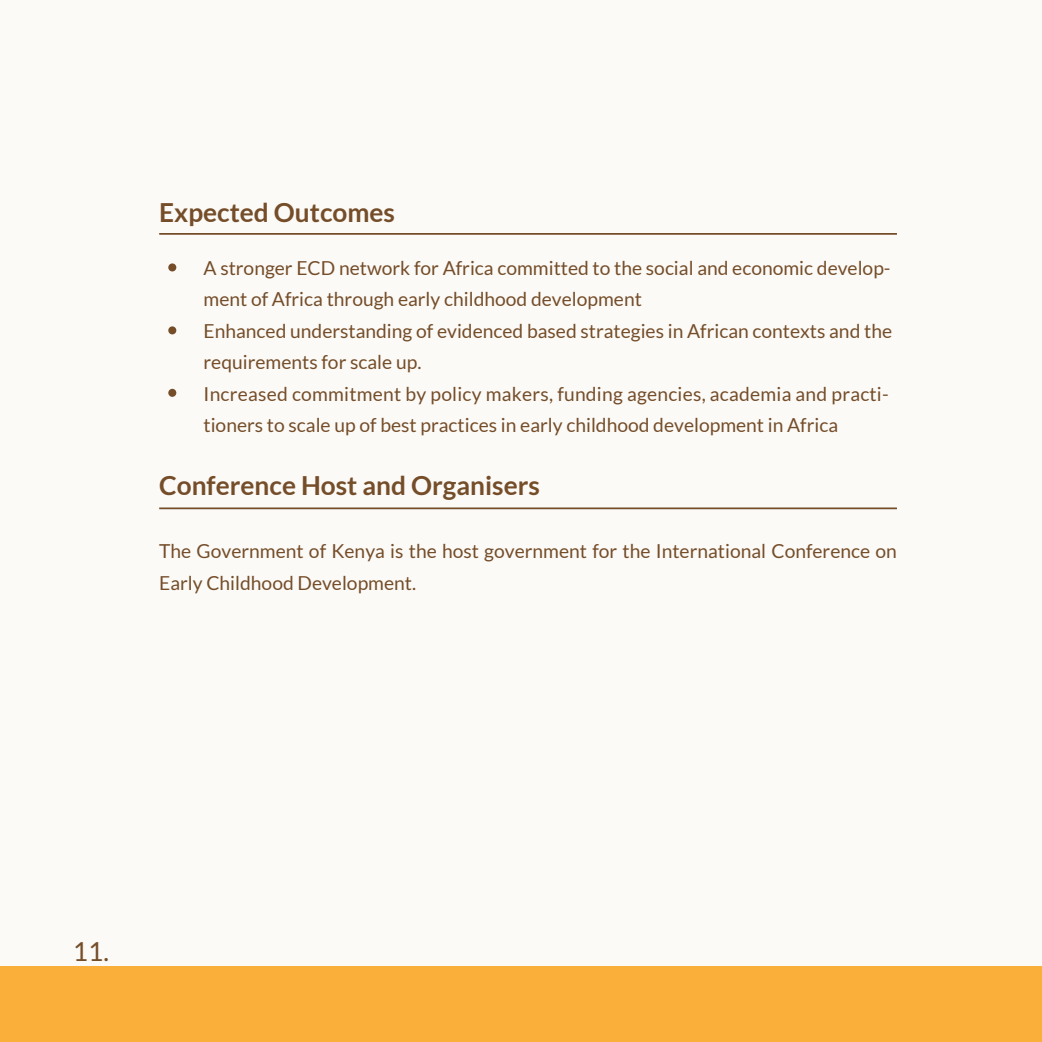
<style>
.page{position:relative;width:1042px;height:1042px;background:#fbfaf7}
.page>*{position:absolute;margin:0;border:0;box-sizing:border-box;transform-origin:0 0}
.t1{font:700 26.25px "Lato";color:#754d29}
.t2{font:26.25px "Lato";color:#754d29}
.t3{font:19.25px/31.5px "Lato";color:#754d29}
</style>
<div class="page">
<div style="left:0;top:966px;width:1042px;height:76px;background:#faaf3a"></div>
<div style="left:168px;top:263px;width:8px;height:8px;background:#754d29;border-radius:50%"></div>
<div style="left:168px;top:326px;width:8px;height:8px;background:#754d29;border-radius:50%"></div>
<div style="left:168px;top:389px;width:8px;height:8px;background:#754d29;border-radius:50%"></div>
<hr style="left:159px;top:233px;width:738px;height:2px;background:#754d29">
<hr style="left:159px;top:507px;width:738px;height:2px;background:#754d29">
<h1 class="t1" style="left:159px;top:197px;width:237px">Expected Outcomes</h1>
<p class="t3" style="left:203px;top:252px;width:690px">A stronger ECD network for Africa committed to the social and economic develop&shy;ment of Africa through early childhood development<br>Enhanced understanding of evidenced based strategies in African contexts and the requirements for scale up.<br>Increased commitment by policy makers, funding agencies, academia and practi&shy;tioners to scale up of best practices in early childhood development in Africa</p>
<h1 class="t1" style="left:159px;top:471px;width:382px">Conference Host and Organisers</h1>
<p class="t3" style="left:159px;top:535px;width:739px">The Government of Kenya is the host government for the International Conference on<br>Early Childhood Development.</p>
<h1 class="t2" style="left:73px;top:937px;width:38px">11.</h1>
</div>
